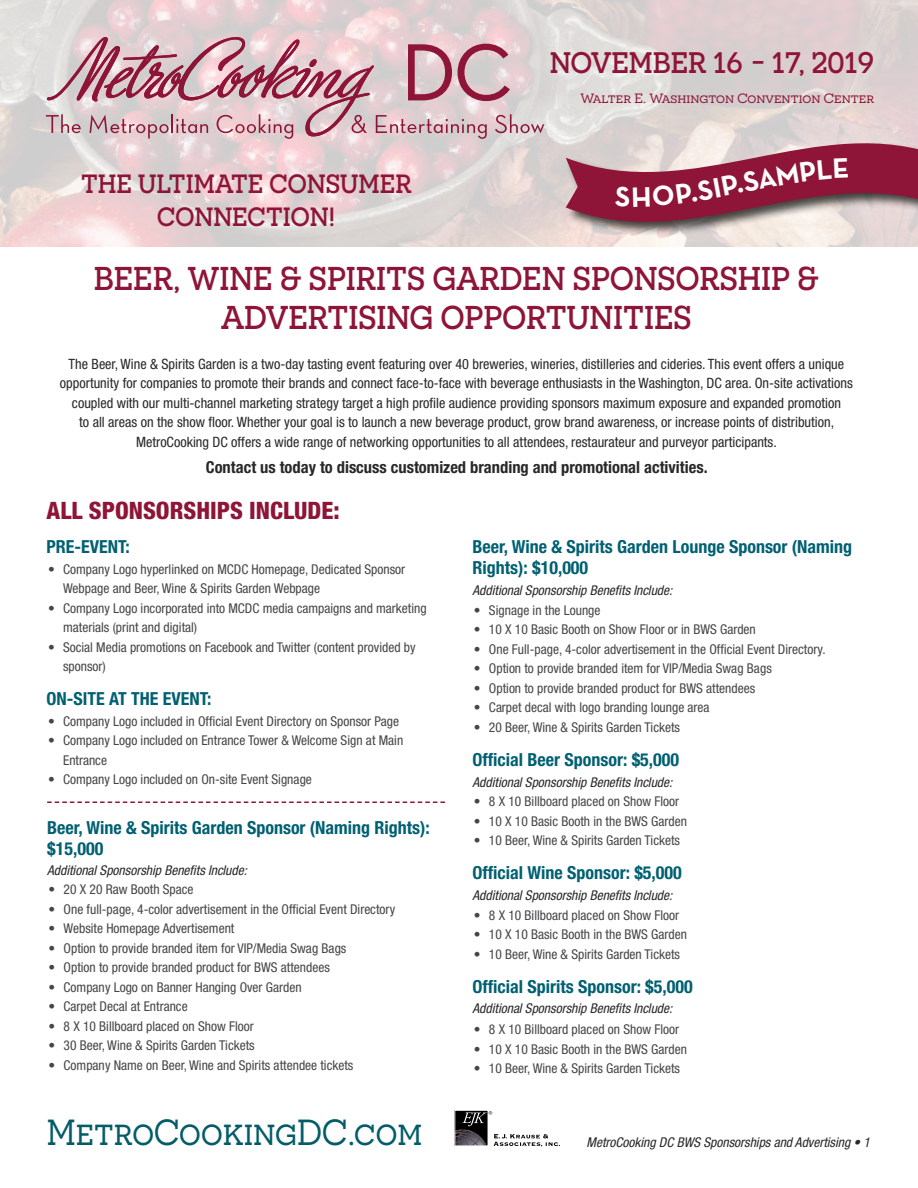
<style>
.page{position:relative;width:918px;height:1188px;background:#fff}
.page>*{position:absolute;margin:0;border:0;box-sizing:border-box;transform-origin:0 0}
.t1{font:36.3px "Novecentoslabwide";color:#035c67;scale:.91 1}
.t2{font:500 33px/39px "Novecentoslabwide";color:#8e1537;text-align:center;scale:.91 1}
.t3{font:500 29.7px "Novecentoslabwide";color:#8e1537;scale:.91 1}
.t4{font:700 28.5px "Neutraface Text";color:#fff}
.t5{font:500 26.4px/33px "Novecentoslabwide";color:#8e1537;text-align:center;scale:.91 1}
.t6{font:800 condensed 24px "Helvetica Neue LT Std";color:#8e1537}
.t7{font:700 condensed 18px/21.6px "Helvetica Neue LT Std";color:#006072}
.t8{font:700 condensed 16.5px "Helvetica Neue LT Std";color:#292829}
.t9{font:condensed 14.25px/19.5px "Helvetica Neue LT Std";color:#292829;text-align:center}
.t10{font:condensed 13.5px/19.5px "Helvetica Neue LT Std";color:#464547}
.t11{font:italic condensed 13.5px "Helvetica Neue LT Std";color:#292829}
.t12{font:13.5px "Novecentoslabwide";color:#8e1537}
</style>
<div class="page">
<svg style="left:0;top:0;width:918px;height:247px;background:#e1d5d4"></svg>
<div style="left:565px;top:142px;width:353px;height:95px;background:#000;opacity:.71"></div>
<svg style="left:46px;top:36px;width:498px;height:103px;background:#d2afb7"></svg>
<svg style="left:47px;top:802px;width:398px;height:1px"></svg>
<div style="left:455px;top:1110px;width:33px;height:36px;border:1px solid #fff"></div>
<svg style="left:455px;top:1111px;width:105px;height:36px"></svg>
<svg style="left:566px;top:133px;width:352px;height:99px;background:#b0707f"></svg>
<h3 class="t3" style="left:550px;top:45px;width:358px">NOVEMBER 16 - 17, 2019</h3>
<p class="t12" style="left:581px;top:90px;width:295px">Walter E. Washington Convention Center</p>
<h3 class="t5" style="left:81px;top:167px;width:365px">THE ULTIMATE CONSUMER<br>CONNECTION!</h3>
<h3 class="t4" style="left:718px;top:169px;width:58px;rotate:-11deg">P.SA</h3>
<h2 class="t2" style="left:94px;top:259px;width:798px">BEER, WINE &amp; SPIRITS GARDEN SPONSORSHIP &amp;<br>ADVERTISING OPPORTUNITIES</h2>
<p class="t9" style="left:60px;top:354px;width:794px">The Beer, Wine &amp; Spirits Garden is a two-day tasting event featuring over 40 breweries, wineries, distilleries and cideries. This event offers a unique opportunity for companies to promote their brands and connect face-to-face with beverage enthusiasts in the Washington, DC area. On-site activations coupled with our multi-channel marketing strategy target a high profile audience providing sponsors maximum exposure and expanded promotion<br>to all areas on the show floor. Whether your goal is to launch a new beverage product, grow brand awareness, or increase points of distribution, MetroCooking DC offers a wide range of networking opportunities to all attendees, restaurateur and purveyor participants.</p>
<p class="t8" style="left:206px;top:457px;width:503px">Contact us today to discuss customized branding and promotional activities.</p>
<h3 class="t6" style="left:47px;top:495px;width:294px">ALL SPONSORSHIPS INCLUDE:</h3>
<h3 class="t7" style="left:47px;top:535px;width:85px">PRE-EVENT:</h3>
<p class="t10" style="left:63px;top:559px;width:344px;text-indent:-15px">• Company Logo hyperlinked on MCDC Homepage, Dedicated Sponsor<br>Webpage and Beer, Wine &amp; Spirits Garden Webpage</p>
<p class="t10" style="left:63px;top:598px;width:365px;text-indent:-15px">• Company Logo incorporated into MCDC media campaigns and marketing materials (print and digital)</p>
<p class="t10" style="left:63px;top:637px;width:354px;text-indent:-15px">• Social Media promotions on Facebook and Twitter (content provided by sponsor)</p>
<h3 class="t7" style="left:47px;top:688px;width:166px">ON-SITE AT THE EVENT:</h3>
<p class="t10" style="left:48px;top:711px;width:353px">• Company Logo included in Official Event Directory on Sponsor Page</p>
<p class="t10" style="left:63px;top:731px;width:342px;text-indent:-15px">• Company Logo included on Entrance Tower &amp; Welcome Sign at Main<br>Entrance</p>
<p class="t10" style="left:48px;top:770px;width:265px">• Company Logo included on On-site Event Signage</p>
<h3 class="t7" style="left:47px;top:816px;width:384px">Beer, Wine &amp; Spirits Garden Sponsor (Naming Rights): $15,000</h3>
<p class="t11" style="left:47px;top:862px;width:201px">Additional Sponsorship Benefits Include:</p>
<p class="t10" style="left:49px;top:880px;width:146px">• 20 X 20 Raw Booth Space</p>
<p class="t10" style="left:49px;top:899px;width:348px">• One full-page, 4-color advertisement in the Official Event Directory</p>
<p class="t10" style="left:49px;top:919px;width:187px">• Website Homepage Advertisement</p>
<p class="t10" style="left:49px;top:938px;width:299px">• Option to provide branded item for VIP/Media Swag Bags</p>
<p class="t10" style="left:49px;top:958px;width:283px">• Option to provide branded product for BWS attendees</p>
<p class="t10" style="left:49px;top:977px;width:254px">• Company Logo on Banner Hanging Over Garden</p>
<p class="t10" style="left:49px;top:997px;width:141px">• Carpet Decal at Entrance</p>
<p class="t10" style="left:49px;top:1016px;width:207px">• 8 X 10 Billboard placed on Show Floor</p>
<p class="t10" style="left:49px;top:1036px;width:208px">• 30 Beer, Wine &amp; Spirits Garden Tickets</p>
<p class="t10" style="left:49px;top:1055px;width:306px">• Company Name on Beer, Wine and Spirits attendee tickets</p>
<h1 class="t1" style="left:47px;top:1111px;width:414px">MetroCookingDC.com</h1>
<h3 class="t7" style="left:472px;top:535px;width:381px">Beer, Wine &amp; Spirits Garden Lounge Sponsor (Naming<br>Rights): $10,000</h3>
<p class="t11" style="left:472px;top:583px;width:201px">Additional Sponsorship Benefits Include:</p>
<p class="t10" style="left:474px;top:600px;width:128px">• Signage in the Lounge</p>
<p class="t10" style="left:474px;top:620px;width:283px">• 10 X 10 Basic Booth on Show Floor or in BWS Garden</p>
<p class="t10" style="left:474px;top:639px;width:353px">• One Full-page, 4-color advertisement in the Official Event Directory.</p>
<p class="t10" style="left:474px;top:659px;width:299px">• Option to provide branded item for VIP/Media Swag Bags</p>
<p class="t10" style="left:474px;top:678px;width:283px">• Option to provide branded product for BWS attendees</p>
<p class="t10" style="left:474px;top:698px;width:237px">• Carpet decal with logo branding lounge area</p>
<p class="t10" style="left:474px;top:717px;width:208px">• 20 Beer, Wine &amp; Spirits Garden Tickets</p>
<h3 class="t7" style="left:472px;top:748px;width:208px">Official Beer Sponsor: $5,000</h3>
<p class="t11" style="left:472px;top:774px;width:201px">Additional Sponsorship Benefits Include:</p>
<p class="t10" style="left:474px;top:792px;width:207px">• 8 X 10 Billboard placed on Show Floor</p>
<p class="t10" style="left:474px;top:811px;width:215px">• 10 X 10 Basic Booth in the BWS Garden</p>
<p class="t10" style="left:474px;top:831px;width:208px">• 10 Beer, Wine &amp; Spirits Garden Tickets</p>
<h3 class="t7" style="left:472px;top:862px;width:211px">Official Wine Sponsor: $5,000</h3>
<p class="t11" style="left:472px;top:887px;width:201px">Additional Sponsorship Benefits Include:</p>
<p class="t10" style="left:474px;top:905px;width:207px">• 8 X 10 Billboard placed on Show Floor</p>
<p class="t10" style="left:474px;top:924px;width:215px">• 10 X 10 Basic Booth in the BWS Garden</p>
<p class="t10" style="left:474px;top:944px;width:208px">• 10 Beer, Wine &amp; Spirits Garden Tickets</p>
<h3 class="t7" style="left:472px;top:975px;width:222px">Official Spirits Sponsor: $5,000</h3>
<p class="t11" style="left:472px;top:1001px;width:201px">Additional Sponsorship Benefits Include:</p>
<p class="t10" style="left:474px;top:1020px;width:207px">• 8 X 10 Billboard placed on Show Floor</p>
<p class="t10" style="left:474px;top:1039px;width:215px">• 10 X 10 Basic Booth in the BWS Garden</p>
<p class="t10" style="left:474px;top:1059px;width:208px">• 10 Beer, Wine &amp; Spirits Garden Tickets</p>
<p class="t11" style="left:587px;top:1134px;width:285px">MetroCooking DC BWS Sponsorships and Advertising • 1</p>
</div>
